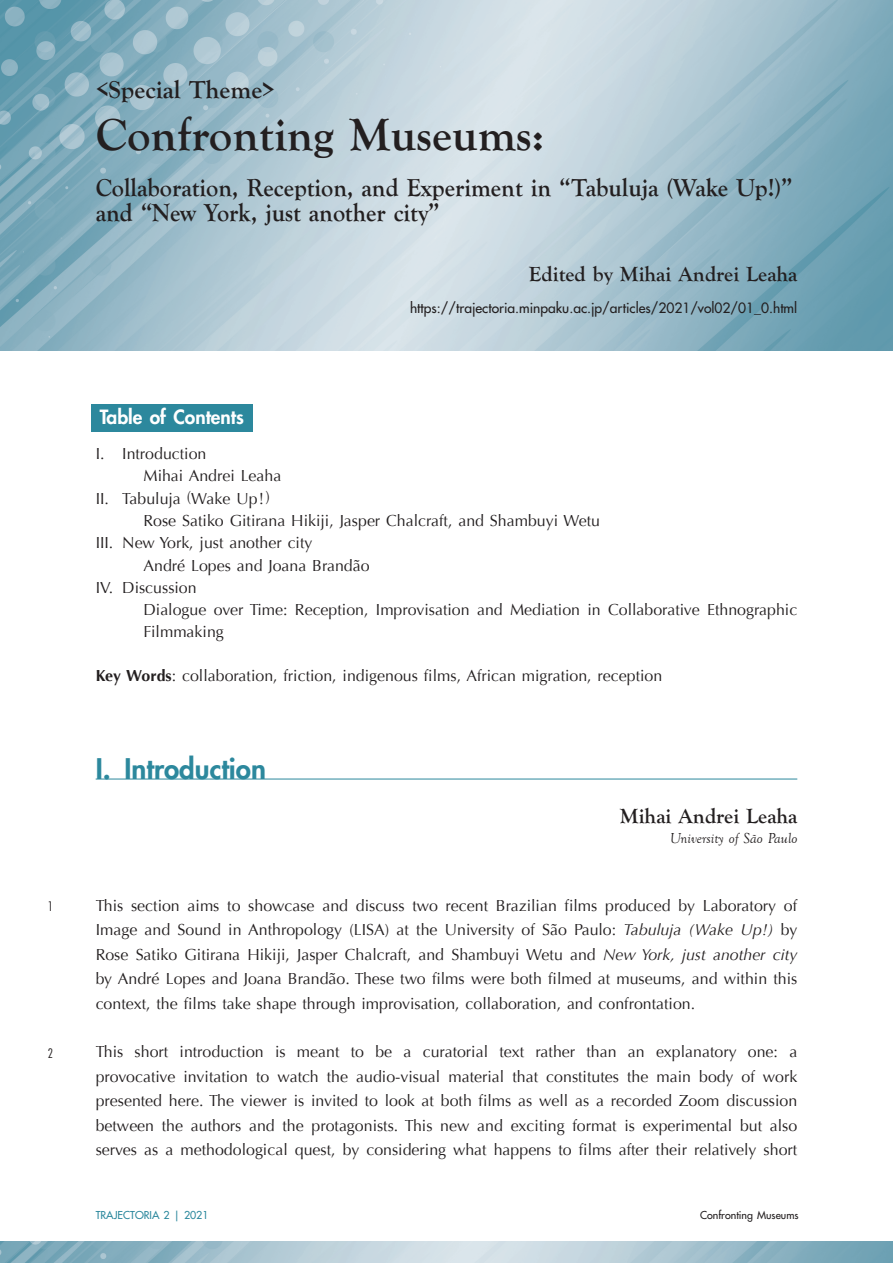
<style>
.page{position:relative;width:893px;height:1263px;background:#fff}
.page>*{position:absolute;margin:0;border:0;box-sizing:border-box;transform-origin:0 0}
.t1{font:700 46.8px "Goudy Old Style T";color:#231f20}
.t2{font:800 27.6px "Futura Std";color:#2c889d}
.t3{font:700 25.5px/25.5px "Goudy Old Style T";color:#231f20;scale:.95 1}
.t4{font:700 25.5px "Goudy Old Style T";color:#231f20}
.t5{font:700 21.3px "Goudy Old Style T";color:#231f20}
.t6{font:800 19.2px "Futura Std";color:#fff}
.t7{font:15.9px/24.5px "Optima";color:#231f20;text-align:justify}
.t8{font:italic 14.85px "Goudy Old Style T";color:#231f20}
.t9{font:500 13.8px "Futura Std";color:#231f20}
.t10{font:300 condensed 12.75px "Futura Std";color:#231f20}
.t11{font:500 10.65px "Futura Std";color:#231f20}
.t12{font:500 10.65px "Futura Std";color:#2c889d}
.s1{font-weight:700}
.s2{font-style:italic}
</style>
<div class="page">
<img style="left:0;top:1242px;width:893px;height:21px">
<img style="left:0;top:0;width:893px;height:351px">
<div style="left:91px;top:404px;width:161px;height:28px;background:#2c889d"></div>
<hr style="left:96px;top:779px;width:701px;height:1px;background:#2c889d">
<h3 class="t4" style="left:96px;top:75px;width:181px">&lt;Special Theme&gt;</h3>
<h1 class="t1" style="left:96px;top:108px;width:450px">Confronting Museums:</h1>
<h3 class="t3" style="left:96px;top:175px;width:735px">Collaboration, Reception, and Experiment in “Tabuluja (Wake Up!)” and “New York, just another city”</h3>
<h3 class="t5" style="left:529px;top:262px;width:270px">Edited by Mihai Andrei Leaha</h3>
<p class="t9" style="left:410px;top:300px;width:389px">https://trajectoria.minpaku.ac.jp/articles/2021/vol02/01_0.html</p>
<p class="t6" style="left:100px;top:405px;width:146px">Table of Contents</p>
<p class="t7" style="left:96px;top:441px;width:112px">I. Introduction</p>
<p class="t7" style="left:144px;top:464px;width:139px">Mihai Andrei Leaha</p>
<p class="t7" style="left:96px;top:486px;width:176px">II. Tabuluja (Wake Up!)</p>
<p class="t7" style="left:144px;top:508px;width:458px">Rose Satiko Gitirana Hikiji, Jasper Chalcraft, and Shambuyi Wetu</p>
<p class="t7" style="left:96px;top:531px;width:218px">III. New York, just another city</p>
<p class="t7" style="left:144px;top:553px;width:228px">André Lopes and Joana Brandão</p>
<p class="t7" style="left:96px;top:575px;width:103px">IV. Discussion</p>
<p class="t7" style="left:144px;top:598px;width:655px">Dialogue over Time: Reception, Improvisation and Mediation in Collaborative Ethnographic</p>
<p class="t7" style="left:144px;top:620px;width:82px">Filmmaking</p>
<p class="t7" style="left:96px;top:664px;width:568px"><span class="s1">Key Words</span>: collaboration, friction, indigenous films, African migration, reception</p>
<h2 class="t2" style="left:96px;top:751px;width:172px">I. Introduction</h2>
<h3 class="t5" style="left:620px;top:804px;width:179px">Mihai Andrei Leaha</h3>
<p class="t8" style="left:670px;top:830px;width:129px">University of São Paulo</p>
<p class="t10" style="left:48px;top:899px;width:7px">1</p>
<p class="t7" style="left:96px;top:893px;width:703px">This section aims to showcase and discuss two recent Brazilian films produced by Laboratory of Image and Sound in Anthropology (LISA) at the University of São Paulo: <span class="s2">Tabuluja (Wake Up!)</span> by Rose Satiko Gitirana Hikiji, Jasper Chalcraft, and Shambuyi Wetu and <span class="s2">New York, just another city </span>by André Lopes and Joana Brandão. These two films were both filmed at museums, and within this context, the films take shape through improvisation, collaboration, and confrontation.</p>
<p class="t10" style="left:48px;top:1045px;width:7px">2</p>
<p class="t7" style="left:96px;top:1040px;width:703px">This short introduction is meant to be a curatorial text rather than an explanatory one: a provocative invitation to watch the audio-visual material that constitutes the main body of work presented here. The viewer is invited to look at both films as well as a recorded Zoom discussion between the authors and the protagonists. This new and exciting format is experimental but also serves as a methodological quest, by considering what happens to films after their relatively short</p>
<p class="t12" style="left:96px;top:1208px;width:114px">TRAJECTORIA 2 | 2021</p>
<p class="t11" style="left:700px;top:1208px;width:100px">Confronting Museums</p>
</div>
